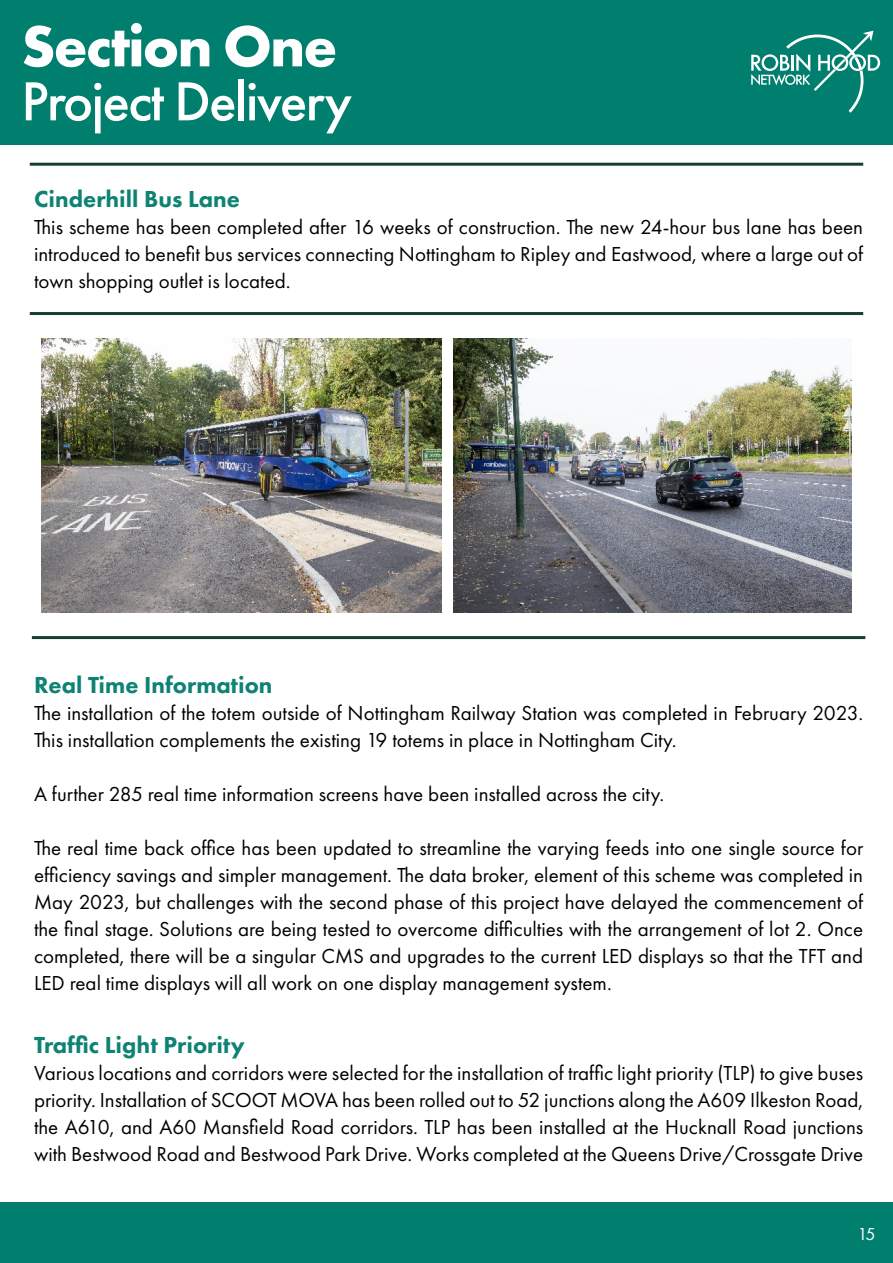
<style>
.page{position:relative;width:893px;height:1263px;background:#fff}
.page>*{position:absolute;margin:0;border:0;box-sizing:border-box;transform-origin:0 0}
.t1{font:700 60px "Futura PT";letter-spacing:-.03em;color:#fff}
.t2{font:500 57px "Futura PT";letter-spacing:-.03em;color:#fff}
.t3{font:800 24px "Futura PT";color:#0e8373}
.t4{font:21px/27px "Futura PT";color:#000001;text-align:justify}
.t5{font:18px "Futura PT";color:#fff}
</style>
<div class="page">
<hr style="left:0;top:0;width:1px;height:144px;background:#007f6e">
<div style="left:1px;top:0;width:892px;height:144px;background:#007f6e"></div>
<img style="left:41px;top:338px;width:400px;height:274px">
<img style="left:454px;top:338px;width:397px;height:274px">
<div style="left:0;top:1202px;width:893px;height:61px;background:#007f6e"></div>
<hr style="left:30px;top:163px;width:833px;height:3px;background:#153e35">
<svg style="left:751px;top:31px;width:129px;height:82px"></svg>
<hr style="left:30px;top:312px;width:833px;height:3px;background:#153e35">
<hr style="left:32px;top:636px;width:833px;height:3px;background:#153e35">
<p class="t1" style="left:21px;top:8px;width:318px">Section One</p>
<p class="t2" style="left:21px;top:67px;width:332px">Project Delivery</p>
<p class="t3" style="left:34px;top:184px;width:207px">Cinderhill Bus Lane</p>
<p class="t4" style="left:34px;top:213px;width:831px">This scheme has been completed after 16 weeks of construction. The new 24-hour bus lane has been introduced to benefit bus services connecting Nottingham to Ripley and Eastwood, where a large out of town shopping outlet is located.</p>
<p class="t3" style="left:34px;top:670px;width:240px">Real Time Information</p>
<p class="t4" style="left:34px;top:699px;width:831px">The installation of the totem outside of Nottingham Railway Station was completed in February 2023.<br>This installation complements the existing 19 totems in place in Nottingham City.</p>
<p class="t4" style="left:34px;top:780px;width:632px">A further 285 real time information screens have been installed across the city.</p>
<p class="t4" style="left:34px;top:834px;width:831px">The real time back office has been updated to streamline the varying feeds into one single source for efficiency savings and simpler management. The data broker, element of this scheme was completed in May 2023, but challenges with the second phase of this project have delayed the commencement of the final stage. Solutions are being tested to overcome difficulties with the arrangement of lot 2. Once completed, there will be a singular CMS and upgrades to the current LED displays so that the TFT and LED real time displays will all work on one display management system.</p>
<p class="t3" style="left:34px;top:1030px;width:212px">Traffic Light Priority</p>
<p class="t4" style="left:34px;top:1059px;width:831px">Various locations and corridors were selected for the installation of traffic light priority (TLP) to give buses priority. Installation of SCOOT MOVA has been rolled out to 52 junctions along the A609 Ilkeston Road, the A610, and A60 Mansfield Road corridors. TLP has been installed at the Hucknall Road junctions with Bestwood Road and Bestwood Park Drive. Works completed at the Queens Drive/Crossgate Drive</p>
<p class="t5" style="left:857px;top:1223px;width:20px">15</p>
</div>
